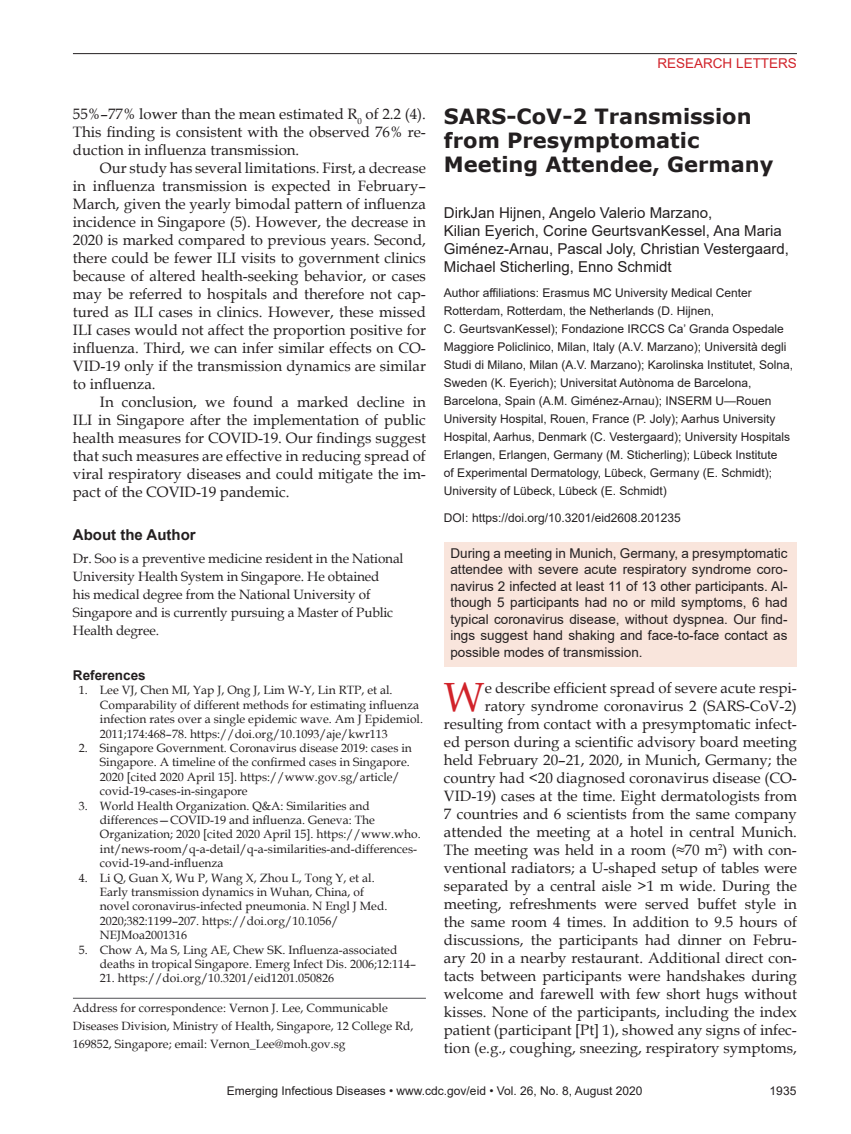
<style>
.page{position:relative;width:851px;height:1134px;background:#fff}
.page>*{position:absolute;margin:0;border:0;box-sizing:border-box;transform-origin:0 0}
.Drop_Cap{font:40.8px "Book Antiqua";color:#d1232a}
.Article_Title{font:700 21px/24px "Verdana";color:#231f20}
.Drop_Cap-2{font:15px/18px "Book Antiqua";color:#231f20;text-align:right}
.Body_Text{font:15px/18px "Book Antiqua";color:#231f20;text-align:justify}
.Authors{font:15px/18px "Arial";color:#231f20}
.Bio_Head{font:700 15px "Arial";color:#231f20}
.Abstract{font:13.5px/16.5px "Arial";color:#231f20;text-align:justify}
.Bio{font:13.5px/18px "Book Antiqua";letter-spacing:-.01em;color:#231f20}
.t1{font:13.5px "Arial";color:#d1232a}
.Ref_Title{font:700 13.5px "Arial";color:#231f20}
.References{font:12px/14.4px "Book Antiqua";color:#231f20}
.Affiliations{font:12px/18px "Arial";color:#231f20}
.Correspondence{font:12px/18px "Book Antiqua";color:#231f20}
.DOI{font:12px "Arial";color:#231f20}
</style>
<div class="page">
<hr style="left:73px;top:53px;width:723px;height:1px;background:#231f20">
<hr style="left:73px;top:998px;width:353px;height:1px;background:#636366">
<div style="left:444px;top:542px;width:352px;height:125px;background:#f9e5dc"></div>
<p class="Body_Text" style="left:73px;top:104px;width:354px">55%–77% lower than the mean estimated R<sub>0</sub> of 2.2 (4).<br>This finding is consistent with the observed 76% re&shy;duction in influenza transmission.</p>
<p class="Body_Text" style="left:73px;top:158px;width:354px;text-indent:27px">Our study has several limitations. First, a decrease in influenza transmission is expected in February– March, given the yearly bimodal pattern of influenza incidence in Singapore (5). However, the decrease in 2020 is marked compared to previous years. Second, there could be fewer ILI visits to government clinics because of altered health-seeking behavior, or cases may be referred to hospitals and therefore not cap&shy;tured as ILI cases in clinics. However, these missed ILI cases would not affect the proportion positive for influenza. Third, we can infer similar effects on CO-VID-19 only if the transmission dynamics are similar to influenza.</p>
<p class="Body_Text" style="left:73px;top:392px;width:354px;text-indent:27px">In conclusion, we found a marked decline in ILI in Singapore after the implementation of public health measures for COVID-19. Our findings suggest that such measures are effective in reducing spread of viral respiratory diseases and could mitigate the im&shy;pact of the COVID-19 pandemic.</p>
<p class="Bio_Head" style="left:73px;top:525px;width:124px">About the Author</p>
<p class="Bio" style="left:73px;top:549px;width:332px">Dr. Soo is a preventive medicine resident in the National University Health System in Singapore. He obtained<br>his medical degree from the National University of Singapore and is currently pursuing a Master of Public Health degree.</p>
<p class="Ref_Title" style="left:73px;top:666px;width:74px">References</p>
<p class="References" style="left:100px;top:683px;width:324px;text-indent:-21px">1. Lee VJ, Chen MI, Yap J, Ong J, Lim W-Y, Lin RTP, et al.<br>Comparability of different methods for estimating influenza infection rates over a single epidemic wave. Am J Epidemiol.<br>2011;174:468–78. https://doi.org/10.1093/aje/kwr113</p>
<p class="References" style="left:100px;top:740px;width:313px;text-indent:-21px">2. Singapore Government. Coronavirus disease 2019: cases in Singapore. A timeline of the confirmed cases in Singapore.<br>2020 [cited 2020 April 15]. https://www.gov.sg/article/ covid-19-cases-in-singapore</p>
<p class="References" style="left:100px;top:798px;width:322px;text-indent:-21px">3. World Health Organization. Q&amp;A: Similarities and differences—COVID-19 and influenza. Geneva: The Organization; 2020 [cited 2020 April 15]. https://www.who. int/news-room/q-a-detail/q-a-similarities-and-differences&shy;covid-19-and-influenza</p>
<p class="References" style="left:100px;top:870px;width:289px;text-indent:-21px">4. Li Q, Guan X, Wu P, Wang X, Zhou L, Tong Y, et al.<br>Early transmission dynamics in Wuhan, China, of novel coronavirus-infected pneumonia. N Engl J Med.<br>2020;382:1199–207. https://doi.org/10.1056/ NEJMoa2001316</p>
<p class="References" style="left:100px;top:942px;width:317px;text-indent:-21px">5. Chow A, Ma S, Ling AE, Chew SK. Influenza-associated deaths in tropical Singapore. Emerg Infect Dis. 2006;12:114–</p>
<p class="References" style="left:100px;top:971px;width:236px">21. https://doi.org/10.3201/eid1201.050826</p>
<p class="Correspondence" style="left:73px;top:999px;width:342px">Address for correspondence: Vernon J. Lee, Communicable<br>Diseases Division, Ministry of Health, Singapore, 12 College Rd,<br>169852, Singapore; email: Vernon_Lee@moh.gov.sg</p>
<p class="t1" style="left:657px;top:54px;width:141px">RESEARCH LETTERS</p>
<p class="Article_Title" style="left:444px;top:104px;width:331px">SARS-CoV-2 Transmission from Presymptomatic<br>Meeting Attendee, Germany</p>
<p class="Authors" style="left:444px;top:204px;width:346px">DirkJan Hijnen, Angelo Valerio Marzano,<br>Kilian Eyerich, Corine GeurtsvanKessel, Ana Maria Giménez-Arnau, Pascal Joly, Christian Vestergaard, Michael Sticherling, Enno Schmidt</p>
<p class="Affiliations" style="left:444px;top:284px;width:351px">Author affiliations: Erasmus MC University Medical Center Rotterdam, Rotterdam, the Netherlands (D. Hijnen,<br>C. GeurtsvanKessel); Fondazione IRCCS Ca’ Granda Ospedale Maggiore Policlinico, Milan, Italy (A.V. Marzano); Università degli Studi di Milano, Milan (A.V. Marzano); Karolinska Institutet, Solna, Sweden (K. Eyerich); Universitat Autònoma de Barcelona, Barcelona, Spain (A.M. Giménez-Arnau); INSERM U—Rouen University Hospital, Rouen, France (P. Joly); Aarhus University Hospital, Aarhus, Denmark (C. Vestergaard); University Hospitals Erlangen, Erlangen, Germany (M. Sticherling); Lübeck Institute<br>of Experimental Dermatology, Lübeck, Germany (E. Schmidt); University of Lübeck, Lübeck (E. Schmidt)</p>
<p class="DOI" style="left:444px;top:510px;width:238px">DOI: https://doi.org/10.3201/eid2608.201235</p>
<p class="Abstract" style="left:450px;top:545px;width:338px">During a meeting in Munich, Germany, a presymptomatic attendee with severe acute respiratory syndrome coro&shy;navirus 2 infected at least 11 of 13 other participants. Al&shy;though 5 participants had no or mild symptoms, 6 had typical coronavirus disease, without dyspnea. Our find&shy;ings suggest hand shaking and face-to-face contact as possible modes of transmission.</p>
<p class="Drop_Cap-2" style="left:444px;top:679px;width:354px">e describe efficient spread of severe acute respi&shy;ratory syndrome coronavirus 2 (SARS-CoV-2) resulting from contact with a presymptomatic infect&shy;ed person during a scientific advisory board meeting held February 20–21, 2020, in Munich, Germany; the country had &lt;20 diagnosed coronavirus disease (CO-VID-19) cases at the time. Eight dermatologists from 7 countries and 6 scientists from the same company attended the meeting at a hotel in central Munich.<br>The meeting was held in a room (≈70 m<sup>2</sup>) with con&shy;ventional radiators; a U-shaped setup of tables were separated by a central aisle &gt;1 m wide. During the meeting, refreshments were served buffet style in the same room 4 times. In addition to 9.5 hours of discussions, the participants had dinner on Febru&shy;ary 20 in a nearby restaurant. Additional direct con&shy;tacts between participants were handshakes during welcome and farewell with few short hugs without kisses. None of the participants, including the index patient (participant [Pt] 1), showed any signs of infec&shy;tion (e.g., coughing, sneezing, respiratory symptoms,</p>
<p class="Drop_Cap" style="left:444px;top:669px;width:42px">W</p>
<p class="Affiliations" style="left:227px;top:1082px;width:417px">Emerging Infectious Diseases • www.cdc.gov/eid • Vol. 26, No. 8, August 2020</p>
<p class="Affiliations" style="left:769px;top:1082px;width:28px">1935</p>
</div>
